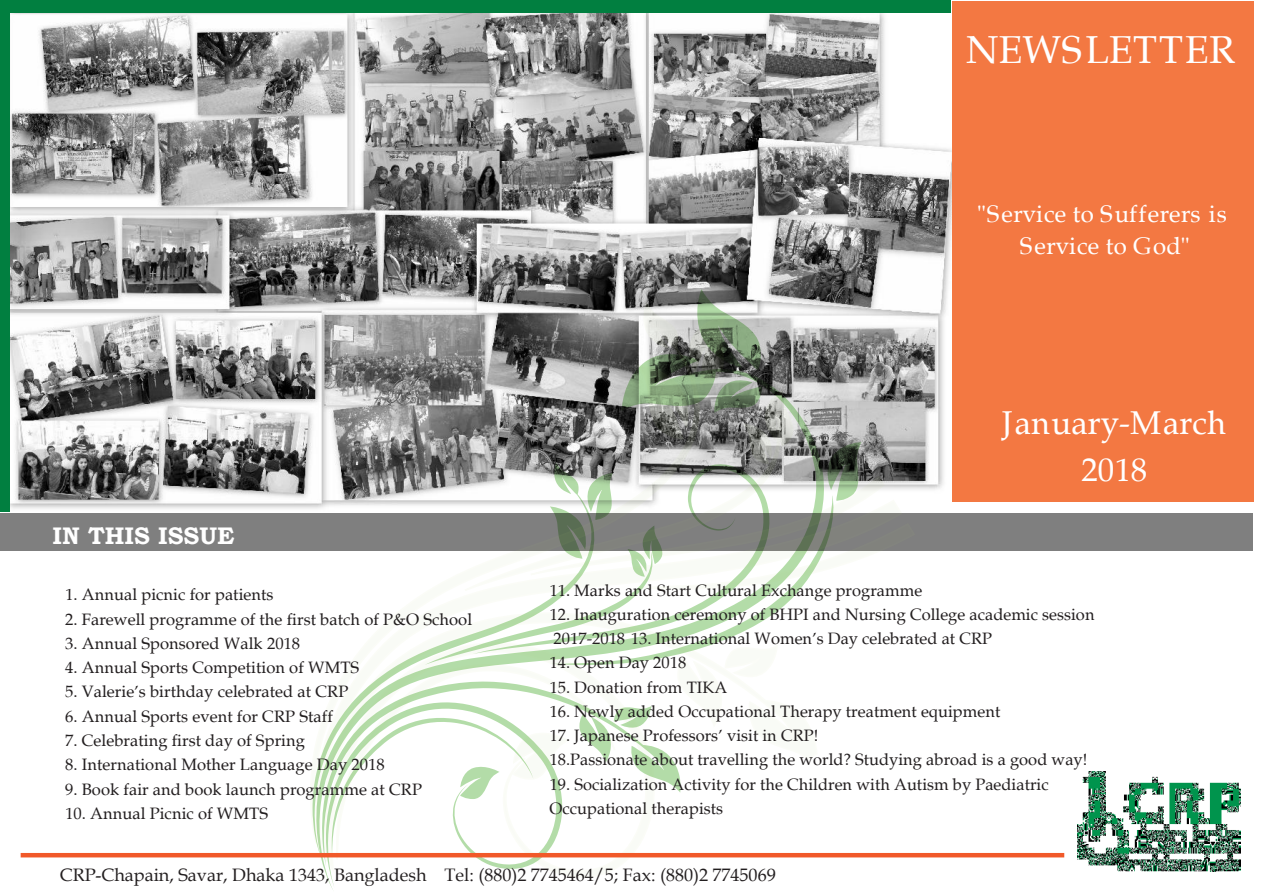
<style>
.page{position:relative;width:1263px;height:893px;background:#fff}
.page>*{position:absolute;margin:0;border:0;box-sizing:border-box;transform-origin:0 0}
.t1{font:700 39px "Palatia";color:#fff}
.t2{font:700 33px/48px "Palatia";color:#fff;text-align:center}
.t3{font:700 24px/31.8px "Palatia";color:#fff;text-align:center}
.t4{font:700 24px "Bookman Old Style";color:#fff}
.t5{font:18px "Book Antiqua";color:#231f20}
.t6{font:16.5px/24.3px "Palatia";color:#231f20}
</style>
<div class="page">
<img style="left:4px;top:5px;width:950px;height:507px">
<svg style="left:691px;top:289px;width:72px;height:15px"></svg>
<svg style="left:310px;top:304px;width:605px;height:574px"></svg>
<div style="left:21px;top:853px;width:1043px;height:5px;background:#f15929"></div>
<div style="left:952px;top:1px;width:301px;height:500px;background:#f37842"></div>
<img style="left:1077px;top:772px;width:164px;height:100px">
<div style="left:10px;top:0;width:940px;height:13px;background:#017f40"></div>
<div style="left:0;top:0;width:10px;height:511px;background:#017f40"></div>
<h1 class="t1" style="left:966px;top:26px;width:272px">NEWSLETTER</h1>
<h3 class="t3" style="left:977px;top:198px;width:252px">"Service to Sufferers is<br>Service to God"</h3>
<h3 class="t4" style="left:53px;top:521px;width:183px">IN THIS ISSUE</h3>
<p class="t6" style="left:65px;top:583px;width:210px">1. Annual picnic for patients</p>
<p class="t6" style="left:65px;top:607px;width:408px">2. Farewell programme of the first batch of P&amp;O School</p>
<p class="t6" style="left:65px;top:631px;width:237px">3. Annual Sponsored Walk 2018</p>
<p class="t6" style="left:65px;top:656px;width:296px">4. Annual Sports Competition of WMTS</p>
<p class="t6" style="left:65px;top:680px;width:285px">5. Valerie’s birthday celebrated at CRP</p>
<p class="t6" style="left:65px;top:704px;width:269px">6. Annual Sports event for CRP Staff</p>
<p class="t6" style="left:65px;top:728px;width:241px">7. Celebrating first day of Spring</p>
<p class="t6" style="left:65px;top:753px;width:321px">8. International Mother Language Day 2018</p>
<p class="t6" style="left:65px;top:777px;width:358px">9. Book fair and book launch programme at CRP</p>
<p class="t6" style="left:65px;top:801px;width:204px">10. Annual Picnic of WMTS</p>
<h2 class="t2" style="left:1002px;top:398px;width:227px">January-March<br>2018</h2>
<p class="t6" style="left:549px;top:578px;width:374px">11. Marks and Start Cultural Exchange programme</p>
<p class="t6" style="left:549px;top:602px;width:547px">12. Inauguration ceremony of BHPI and Nursing College academic session<br>2017-2018 13. International Women’s Day celebrated at CRP</p>
<p class="t6" style="left:549px;top:651px;width:138px">14. Open Day 2018</p>
<p class="t6" style="left:549px;top:675px;width:179px">15. Donation from TIKA</p>
<p class="t6" style="left:549px;top:699px;width:452px">16. Newly added Occupational Therapy treatment equipment</p>
<p class="t6" style="left:549px;top:723px;width:539px">17. Japanese Professors’ visit in CRP!<br>18.Passionate about travelling the world? Studying abroad is a good way!</p>
<p class="t6" style="left:549px;top:772px;width:501px">19. Socialization Activity for the Children with Autism by Paediatric<br>Occupational therapists</p>
<p class="t5" style="left:60px;top:863px;width:717px">CRP-Chapain, Savar, Dhaka 1343, Bangladesh Tel: (880)2 7745464/5; Fax: (880)2 7745069</p>
</div>
